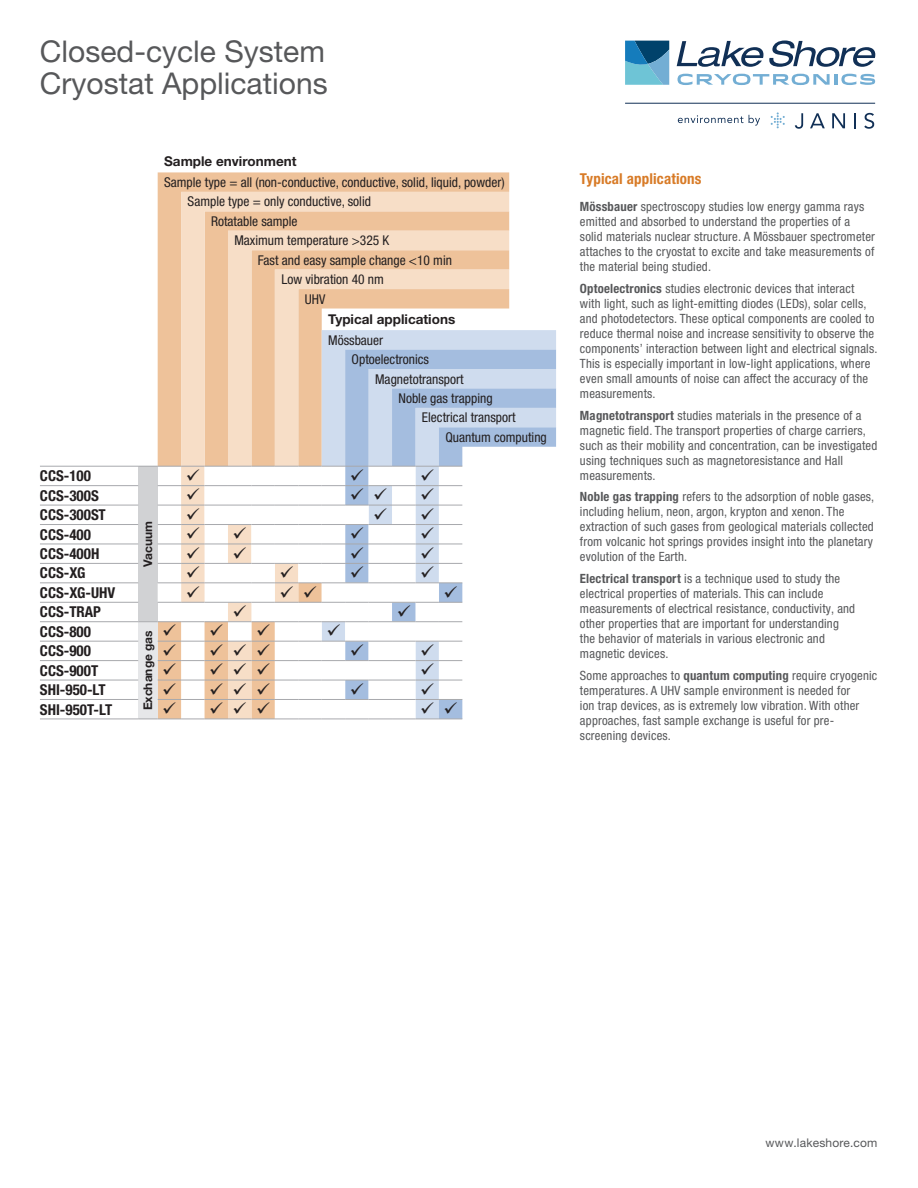
<style>
.page{position:relative;width:918px;height:1188px;background:#fff}
.page>*{position:absolute;margin:0;border:0;box-sizing:border-box;transform-origin:0 0}
.Main_title{font:30px/32.4px "Helvetica Neue LT Std";color:#57585a}
.Body_Text{font:700 condensed 15px "Helvetica Neue LTW1 G";color:#231f20}
.Subhead_1{font:700 condensed 15px "Helvetica Neue LTW1 G";letter-spacing:.01em;color:#d87b27}
.Body_Text-2{font:condensed 13.5px "Helvetica Neue LTW1 G";color:#231f20}
.Body_Text-3{font:700 13.5px "Helvetica Neue LTW1 G";color:#231f20}
.CryoTable{font:condensed 12.75px/15px "Helvetica Neue LTW1 G";letter-spacing:.015em;color:#57585a}
.Body_Text-4{font:700 12px "Helvetica Neue LTW1 G";color:#231f20}
.CryoTable-2{font:12px "Helvetica Neue LTW1 G";letter-spacing:.015em;color:#57585a}
.s1{font-weight:700}
</style>
<div class="page">
<div style="left:158px;top:172px;width:351px;height:294px;background:#eec29a"></div>
<svg style="left:181px;top:192px;width:328px;height:274px;background:#f3d3b6"></svg>
<div style="left:322px;top:330px;width:234px;height:136px;background:#cfdcee"></div>
<svg style="left:345px;top:350px;width:211px;height:369px"></svg>
<hr style="left:40px;top:466px;width:98px;height:1px;background:#a8a9ad">
<hr style="left:40px;top:485px;width:98px;height:1px;background:#a8a9ad">
<hr style="left:40px;top:505px;width:98px;height:1px;background:#a8a9ad">
<hr style="left:40px;top:524px;width:98px;height:1px;background:#a8a9ad">
<hr style="left:40px;top:544px;width:98px;height:1px;background:#a8a9ad">
<hr style="left:40px;top:563px;width:98px;height:1px;background:#a8a9ad">
<hr style="left:40px;top:582px;width:98px;height:1px;background:#a8a9ad">
<hr style="left:40px;top:602px;width:98px;height:1px;background:#a8a9ad">
<hr style="left:40px;top:621px;width:98px;height:1px;background:#a8a9ad">
<hr style="left:40px;top:641px;width:98px;height:1px;background:#a8a9ad">
<hr style="left:40px;top:660px;width:98px;height:1px;background:#a8a9ad">
<hr style="left:40px;top:680px;width:98px;height:1px;background:#a8a9ad">
<hr style="left:40px;top:699px;width:98px;height:1px;background:#a8a9ad">
<hr style="left:40px;top:719px;width:98px;height:1px;background:#a8a9ad">
<svg style="left:625px;top:41px;width:44px;height:44px;background:#4390b4"></svg>
<svg style="left:677px;top:40px;width:199px;height:27px"></svg>
<svg style="left:678px;top:74px;width:197px;height:11px"></svg>
<svg style="left:795px;top:113px;width:8px;height:16px"></svg>
<svg style="left:810px;top:113px;width:15px;height:15px"></svg>
<svg style="left:832px;top:113px;width:13px;height:15px"></svg>
<svg style="left:854px;top:113px;width:2px;height:15px"></svg>
<svg style="left:864px;top:113px;width:10px;height:16px"></svg>
<svg style="left:678px;top:115px;width:65px;height:8px"></svg>
<svg style="left:749px;top:115px;width:11px;height:11px"></svg>
<hr style="left:625px;top:103px;width:250px;height:1px;background:#113056">
<svg style="left:771px;top:112px;width:14px;height:16px"></svg>
<svg style="left:138px;top:466px;width:324px;height:254px"></svg>
<p class="Main_title" style="left:40px;top:35px;width:289px">Closed-cycle System<br>Cryostat Applications</p>
<p class="Body_Text-3" style="left:164px;top:153px;width:134px">Sample environment</p>
<p class="Body_Text-2" style="left:164px;top:174px;width:342px">Sample type = all (non-conductive, conductive, solid, liquid, powder)</p>
<p class="Body_Text-2" style="left:188px;top:194px;width:185px">Sample type = only conductive, solid</p>
<p class="Body_Text-2" style="left:211px;top:213px;width:88px">Rotatable sample</p>
<p class="Body_Text-2" style="left:234px;top:233px;width:156px">Maximum temperature &gt;325 K</p>
<p class="Body_Text-2" style="left:258px;top:252px;width:196px">Fast and easy sample change &lt;10 min</p>
<p class="Body_Text-2" style="left:281px;top:271px;width:104px">Low vibration 40 nm</p>
<p class="Body_Text-2" style="left:305px;top:291px;width:22px">UHV</p>
<p class="Body_Text-3" style="left:328px;top:311px;width:129px">Typical applications</p>
<p class="Body_Text-2" style="left:328px;top:332px;width:56px">Mössbauer</p>
<p class="Body_Text-2" style="left:352px;top:351px;width:79px">Optoelectronics</p>
<p class="Body_Text-2" style="left:375px;top:371px;width:90px">Magnetotransport</p>
<p class="Body_Text-2" style="left:399px;top:390px;width:96px">Noble gas trapping</p>
<p class="Body_Text-2" style="left:422px;top:410px;width:95px">Electrical transport</p>
<p class="Body_Text-2" style="left:445px;top:429px;width:103px">Quantum computing</p>
<p class="Body_Text" style="left:40px;top:467px;width:53px">CCS-100</p>
<p class="Body_Text" style="left:40px;top:486px;width:60px">CCS-300S</p>
<p class="Body_Text" style="left:40px;top:506px;width:67px">CCS-300ST</p>
<p class="Body_Text" style="left:40px;top:525px;width:53px">CCS-400</p>
<p class="Body_Text" style="left:40px;top:545px;width:61px">CCS-400H</p>
<p class="Body_Text" style="left:40px;top:564px;width:47px">CCS-XG</p>
<p class="Body_Text" style="left:40px;top:584px;width:77px">CCS-XG-UHV</p>
<p class="Body_Text" style="left:40px;top:603px;width:63px">CCS-TRAP</p>
<p class="Body_Text" style="left:40px;top:622px;width:53px">CCS-800</p>
<p class="Body_Text-4" style="left:141px;top:710px;width:82px;rotate:-90deg">Exchange gas</p>
<p class="Body_Text-4" style="left:141px;top:567px;width:47px;rotate:-90deg">Vacuum</p>
<p class="Body_Text" style="left:40px;top:642px;width:53px">CCS-900</p>
<p class="Body_Text" style="left:40px;top:661px;width:60px">CCS-900T</p>
<p class="Body_Text" style="left:40px;top:681px;width:67px">SHI-950-LT</p>
<p class="Body_Text" style="left:40px;top:700px;width:74px">SHI-950T-LT</p>
<p class="Subhead_1" style="left:580px;top:170px;width:123px">Typical applications</p>
<p class="CryoTable" style="left:580px;top:199px;width:297px"><span class="s1">Mössbauer</span> spectroscopy studies low energy gamma rays emitted and absorbed to understand the properties of a solid materials nuclear structure. A Mössbauer spectrometer attaches to the cryostat to excite and take measurements of the material being studied.</p>
<p class="CryoTable" style="left:580px;top:281px;width:299px"><span class="s1">Optoelectronics</span> studies electronic devices that interact with light, such as light-emitting diodes (LEDs), solar cells, and photodetectors. These optical components are cooled to reduce thermal noise and increase sensitivity to observe the components’ interaction between light and electrical signals.<br>This is especially important in low-light applications, where even small amounts of noise can affect the accuracy of the measurements.</p>
<p class="CryoTable" style="left:580px;top:408px;width:299px"><span class="s1">Magnetotransport</span> studies materials in the presence of a magnetic field. The transport properties of charge carriers, such as their mobility and concentration, can be investigated using techniques such as magnetoresistance and Hall measurements.</p>
<p class="CryoTable" style="left:580px;top:490px;width:296px"><span class="s1">Noble gas trapping</span> refers to the adsorption of noble gases, including helium, neon, argon, krypton and xenon. The extraction of such gases from geological materials collected from volcanic hot springs provides insight into the planetary evolution of the Earth.</p>
<p class="CryoTable" style="left:580px;top:571px;width:277px"><span class="s1">Electrical transport</span> is a technique used to study the electrical properties of materials. This can include measurements of electrical resistance, conductivity, and other properties that are important for understanding the behavior of materials in various electronic and magnetic devices.</p>
<p class="CryoTable" style="left:580px;top:668px;width:299px">Some approaches to <span class="s1">quantum computing</span> require cryogenic temperatures. A UHV sample environment is needed for<br>ion trap devices, as is extremely low vibration. With other approaches, fast sample exchange is useful for pre&shy;screening devices.</p>
<p class="CryoTable-2" style="left:766px;top:1135px;width:113px">www.lakeshore.com</p>
</div>
